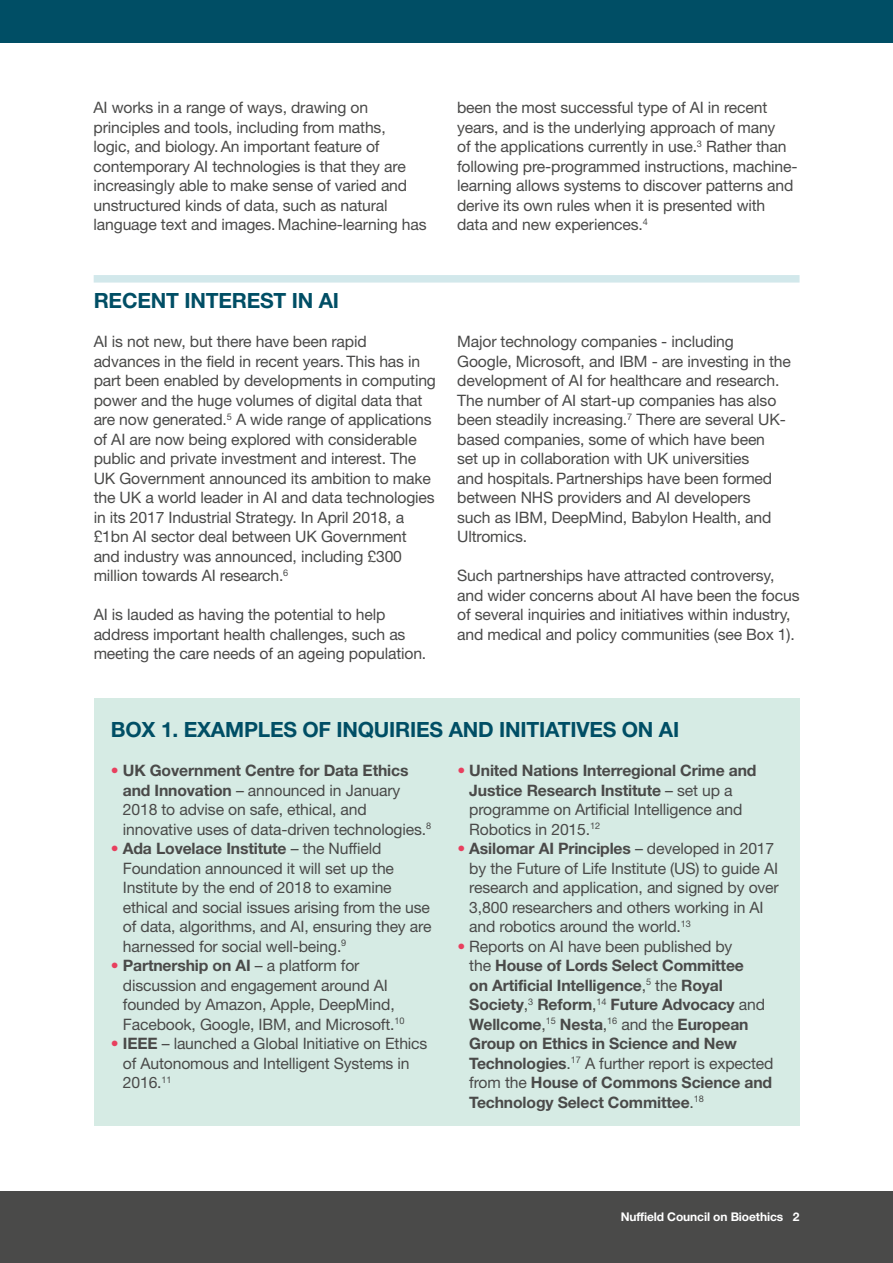
<style>
.page{position:relative;width:893px;height:1263px;background:#fff}
.page>*{position:absolute;margin:0;border:0;box-sizing:border-box;transform-origin:0 0}
.t1{font:700 21px "Helvetica Neue LT Pro";letter-spacing:-.01em;color:#004e65}
.t2{font:15.75px/19.5px "Helvetica Neue LT Pro";letter-spacing:-.01em;color:#4a4a49}
.t3{font:700 15.75px/19.5px "Helvetica Neue LT Pro";letter-spacing:-.01em;color:#4a4a49}
.t4{font:700 12px "Helvetica Neue LT Pro";letter-spacing:-.01em;color:#fff}
.s1{color:#e83f5e}
.s2{font-weight:700}
.s3{font-weight:400;color:#e83f5e}
.s4{font-weight:400}
</style>
<div class="page">
<div style="left:94px;top:275px;width:705px;height:8px;background:#d2e8eb"></div>
<div style="left:94px;top:698px;width:705px;height:428px;background:#d6ebe4"></div>
<div style="left:0;top:1191px;width:893px;height:72px;background:#4a4a49"></div>
<div style="left:0;top:0;width:893px;height:43px;background:#004e65"></div>
<p class="t2" style="left:94px;top:97px;width:335px">AI works in a range of ways, drawing on principles and tools, including from maths, logic, and biology. An important feature of contemporary AI technologies is that they are increasingly able to make sense of varied and unstructured kinds of data, such as natural language text and images. Machine-learning has</p>
<p class="t2" style="left:457px;top:97px;width:342px">been the most successful type of AI in recent years, and is the underlying approach of many<br>of the applications currently in use.<sup>3</sup> Rather than following pre-programmed instructions, machine&shy;learning allows systems to discover patterns and derive its own rules when it is presented with data and new experiences.<sup>4</sup></p>
<h1 class="t1" style="left:94px;top:287px;width:247px">RECENT INTEREST IN AI</h1>
<p class="t2" style="left:94px;top:331px;width:344px">AI is not new, but there have been rapid advances in the field in recent years. This has in part been enabled by developments in computing power and the huge volumes of digital data that are now generated.<sup>5</sup> A wide range of applications of AI are now being explored with considerable public and private investment and interest. The UK Government announced its ambition to make the UK a world leader in AI and data technologies in its 2017 Industrial Strategy. In April 2018, a £1bn AI sector deal between UK Government and industry was announced, including £300 million towards AI research.<sup>6</sup></p>
<p class="t2" style="left:94px;top:604px;width:334px">AI is lauded as having the potential to help address important health challenges, such as meeting the care needs of an ageing population.</p>
<p class="t2" style="left:457px;top:331px;width:335px">Major technology companies - including Google, Microsoft, and IBM - are investing in the development of AI for healthcare and research.<br>The number of AI start-up companies has also been steadily increasing.<sup>7</sup> There are several UK&shy;based companies, some of which have been<br>set up in collaboration with UK universities<br>and hospitals. Partnerships have been formed between NHS providers and AI developers<br>such as IBM, DeepMind, Babylon Health, and Ultromics.</p>
<p class="t2" style="left:457px;top:565px;width:344px">Such partnerships have attracted controversy, and wider concerns about AI have been the focus of several inquiries and initiatives within industry, and medical and policy communities (see Box 1).</p>
<h1 class="t1" style="left:111px;top:716px;width:570px">BOX 1. EXAMPLES OF INQUIRIES AND INITIATIVES ON AI</h1>
<p class="t2" style="left:123px;top:760px;width:310px;text-indent:-12px"><span class="s1">•</span> <span class="s2">UK Government Centre for Data Ethics and Innovation</span> – announced in January 2018 to advise on safe, ethical, and innovative uses of data-driven technologies.<sup>8</sup></p>
<p class="t2" style="left:123px;top:838px;width:310px;text-indent:-12px"><span class="s1">•</span> <span class="s2">Ada Lovelace Institute</span> – the Nuffield Foundation announced it will set up the Institute by the end of 2018 to examine ethical and social issues arising from the use of data, algorithms, and AI, ensuring they are harnessed for social well-being.<sup>9</sup></p>
<p class="t2" style="left:123px;top:955px;width:283px;text-indent:-12px"><span class="s1">•</span> <span class="s2">Partnership on AI</span> – a platform for discussion and engagement around AI founded by Amazon, Apple, DeepMind, Facebook, Google, IBM, and Microsoft.<sup>10</sup></p>
<p class="t2" style="left:123px;top:1033px;width:306px;text-indent:-12px"><span class="s1">•</span> <span class="s2">IEEE</span> – launched a Global Initiative on Ethics of Autonomous and Intelligent Systems in<br>2016.<sup>11</sup></p>
<p class="t3" style="left:469px;top:760px;width:289px;text-indent:-12px"><span class="s3">•</span> United Nations Interregional Crime and Justice Research Institute <span class="s4">– set up a programme on Artificial Intelligence and Robotics in 2015.</span><sup>12</sup></p>
<p class="t2" style="left:469px;top:838px;width:311px;text-indent:-12px"><span class="s1">•</span> <span class="s2">Asilomar AI Principles</span> – developed in 2017 by the Future of Life Institute (US) to guide AI research and application, and signed by over 3,800 researchers and others working in AI and robotics around the world.<sup>13</sup></p>
<p class="t3" style="left:469px;top:936px;width:306px;text-indent:-12px"><span class="s3">•</span> <span class="s4">Reports on AI have been published by<br>the</span> House of Lords Select Committee<br>on Artificial Intelligence<span class="s4">,</span><sup>5</sup> <span class="s4">the</span> Royal Society<span class="s4">,</span><sup>3</sup> Reform<span class="s4">,</span><sup>14</sup> Future Advocacy <span class="s4">and </span>Wellcome<span class="s4">,</span><sup>15</sup> Nesta<span class="s4">,</span><sup>16</sup> <span class="s4">and the</span> European Group on Ethics in Science and New Technologies<span class="s4">.</span><sup>17</sup> <span class="s4">A further report is expected from the</span> House of Commons Science and Technology Select Committee<span class="s4">.</span><sup>18</sup></p>
<p class="t4" style="left:621px;top:1209px;width:180px">Nuffield Council on Bioethics 2</p>
</div>
